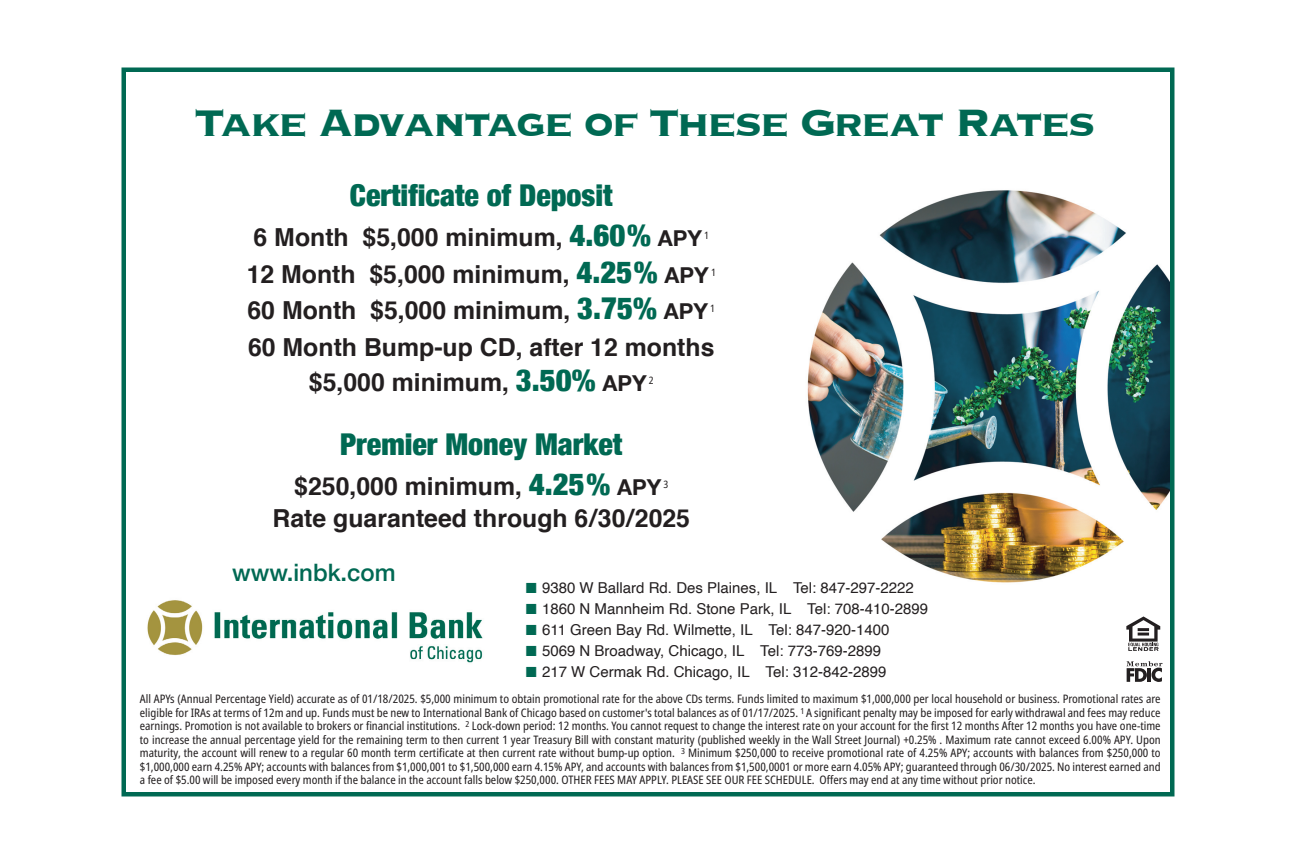
<style>
.page{position:relative;width:1296px;height:864px;background:#fff}
.page>*{position:absolute;margin:0;border:0;box-sizing:border-box;transform-origin:0 0}
.t1{font:700 49.5px "Copperplate";letter-spacing:-.05em;color:#006953}
.t2{font:900 condensed 30px "Helvetica Neue";color:#006953}
.t3{font:700 24.9px "Helvetica";color:#231f20}
.t4{font:500 24px "Helvetica Neue";color:#006953}
.t5{font:15px "Helvetica";color:#231f20}
.t6{font:condensed 11.7px/13.5px "Noto Sans";color:#231f20;text-align:justify}
.s1{font-family:"Helvetica Neue";font-weight:900;font-stretch:condensed;font-size:30.75px;color:#006953}
.s2{font-family:"Helvetica Neue";font-size:21.9px}
.s3{font-family:"Menlo";font-weight:700;font-style:italic;font-size:19.5px;color:#006953}
</style>
<div class="page">
<img style="left:807px;top:190px;width:362px;height:393px">
<div style="left:122px;top:68px;width:1052px;height:728px;border:4px solid #006953"></div>
<svg style="left:1126px;top:616px;width:34px;height:35px"></svg>
<svg style="left:1127px;top:661px;width:36px;height:21px"></svg>
<img style="left:147px;top:600px;width:336px;height:63px">
<p class="t1" style="left:195px;top:98px;width:903px">Take Advantage of These Great Rates</p>
<p class="t2" style="left:350px;top:177px;width:264px">Certificate of Deposit</p>
<p class="t3" style="left:254px;top:227px;width:457px">6 Month $5,000 minimum, <span class="s1">4.60%</span> <span class="s2">APY</span> <sup>1</sup></p>
<p class="t3" style="left:247px;top:263px;width:471px">12 Month $5,000 minimum, <span class="s1">4.25%</span> <span class="s2">APY</span> <sup>1</sup></p>
<p class="t3" style="left:247px;top:300px;width:469px">60 Month $5,000 minimum, <span class="s1">3.75%</span> <span class="s2">APY</span> <sup>1</sup></p>
<p class="t3" style="left:248px;top:337px;width:468px">60 Month Bump-up CD, after 12 months</p>
<p class="t3" style="left:309px;top:372px;width:346px">$5,000 minimum, <span class="s1">3.50%</span> <span class="s2">APY</span> <sup>2</sup></p>
<p class="t2" style="left:340px;top:426px;width:284px">Premier Money Market</p>
<p class="t3" style="left:294px;top:476px;width:376px">$250,000 minimum, <span class="s1">4.25%</span> <span class="s2">APY</span> <sup>3</sup></p>
<p class="t3" style="left:272px;top:508px;width:419px">Rate guaranteed through 6/30/2025</p>
<p class="t4" style="left:232px;top:558px;width:165px">www.inbk.com</p>
<p class="t5" style="left:526px;top:582px;width:390px"><span class="s3">◼</span> 9380 W Ballard Rd. Des Plaines, IL Tel: 847-297-2222</p>
<p class="t5" style="left:526px;top:603px;width:404px"><span class="s3">◼</span> 1860 N Mannheim Rd. Stone Park, IL Tel: 708-410-2899</p>
<p class="t5" style="left:526px;top:624px;width:366px"><span class="s3">◼</span> 611 Green Bay Rd. Wilmette, IL Tel: 847-920-1400</p>
<p class="t5" style="left:526px;top:645px;width:357px"><span class="s3">◼</span> 5069 N Broadway, Chicago, IL Tel: 773-769-2899</p>
<p class="t5" style="left:526px;top:666px;width:362px"><span class="s3">◼</span> 217 W Cermak Rd. Chicago, IL Tel: 312-842-2899</p>
<p class="t6" style="left:140px;top:692px;width:1022px">All APYs (Annual Percentage Yield) accurate as of 01/18/2025. $5,000 minimum to obtain promotional rate for the above CDs terms. Funds limited to maximum $1,000,000 per local household or business. Promotional rates are eligible for IRAs at terms of 12m and up. Funds must be new to International Bank of Chicago based on customer's total balances as of 01/17/2025. <sup>1</sup> A significant penalty may be imposed for early withdrawal and fees may reduce earnings. Promotion is not available to brokers or financial institutions. <sup>2</sup> Lock-down period: 12 months. You cannot request to change the interest rate on your account for the first 12 months After 12 months you have one-time to increase the annual percentage yield for the remaining term to then current 1 year Treasury Bill with constant maturity (published weekly in the Wall Street Journal) +0.25% . Maximum rate cannot exceed 6.00% APY. Upon maturity, the account will renew to a regular 60 month term certificate at then current rate without bump-up option. <sup>3</sup> Minimum $250,000 to receive promotional rate of 4.25% APY; accounts with balances from $250,000 to $1,000,000 earn 4.25% APY; accounts with balances from $1,000,001 to $1,500,000 earn 4.15% APY, and accounts with balances from $1,500,0001 or more earn 4.05% APY; guaranteed through 06/30/2025. No interest earned and a fee of $5.00 will be imposed every month if the balance in the account falls below $250,000. OTHER FEES MAY APPLY. PLEASE SEE OUR FEE SCHEDULE. Offers may end at any time without prior notice.</p>
</div>
